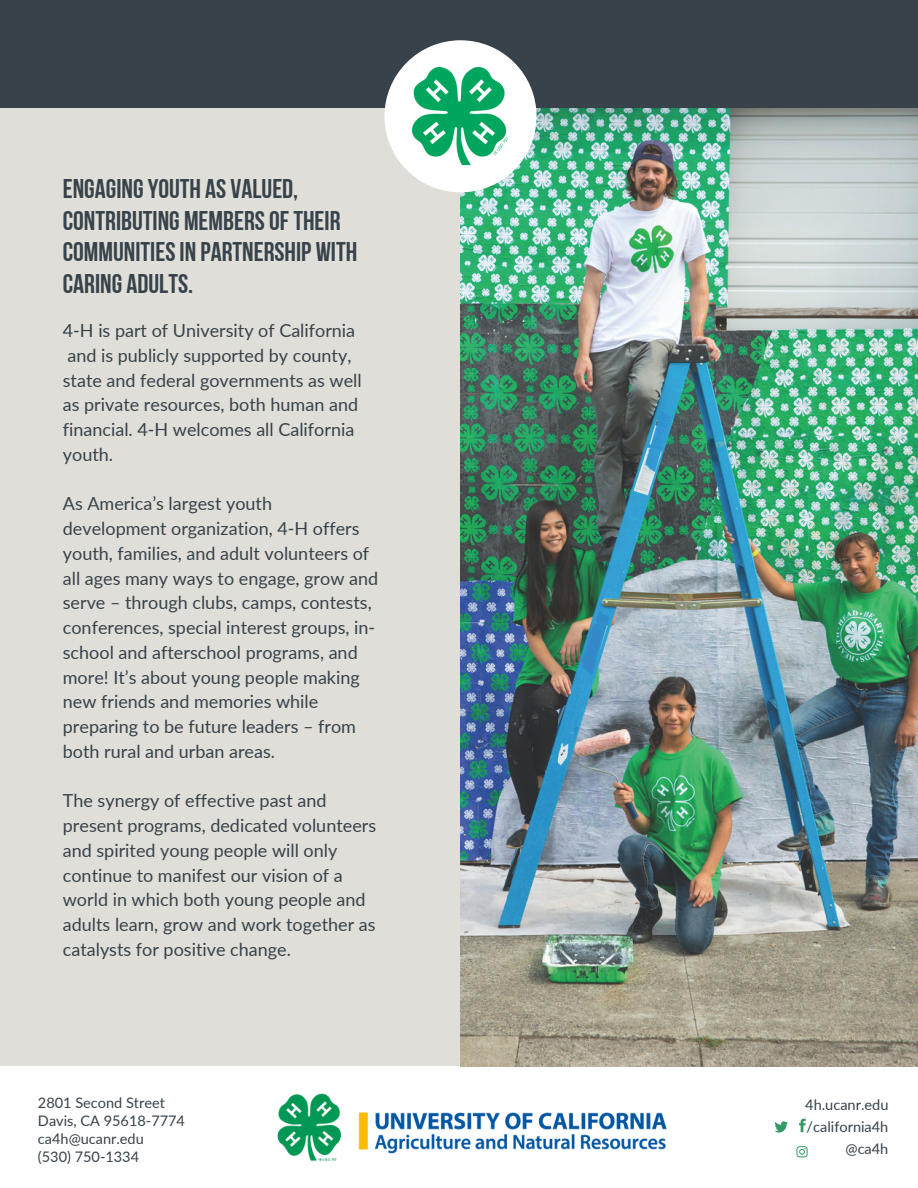
<style>
.page{position:relative;width:918px;height:1188px;background:#fff}
.page>*{position:absolute;margin:0;border:0;box-sizing:border-box;transform-origin:0 0}
.t1{font:27px/31.5px "Bebas Neue Cyrillic";color:#37424a}
.t2{font:18px/24.8px "Lato";color:#37424a}
.t3{font:14.55px/17.7px "Lato";color:#37424a;text-align:right}
</style>
<div class="page">
<img style="left:460px;top:108px;width:458px;height:958px">
<div style="left:0;top:0;width:460px;height:1066px;background:#e0ded8"></div>
<div style="left:0;top:0;width:918px;height:108px;background:#37424a"></div>
<div style="left:384px;top:40px;width:153px;height:152px;background:#fff;border-radius:50%"></div>
<img style="left:412px;top:68px;width:96px;height:97px">
<svg style="left:799px;top:1119px;width:7px;height:13px"></svg>
<svg style="left:796px;top:1146px;width:12px;height:11px"></svg>
<svg style="left:774px;top:1121px;width:14px;height:12px"></svg>
<img style="left:277px;top:1093px;width:390px;height:68px">
<h1 class="t1" style="left:63px;top:176px;width:296px">ENGAGINGYOUTH AS VALUED,<br>CONTRIBUTING MEMBERSOFTHEIR<br>COMMUNITIESIN PARTNERSHIP WITH<br>CARING ADULTS.</h1>
<p class="t2" style="left:63px;top:318px;width:300px">4-H is part of University of California and is publicly supported by county, state and federal governments as well as private resources, both human and financial. 4-H welcomes all California youth.</p>
<p class="t2" style="left:63px;top:491px;width:317px">As America’s largest youth development organization, 4-H offers youth, families, and adult volunteers of all ages many ways to engage, grow and serve – through clubs, camps, contests, conferences, special interest groups, in&shy;school and afterschool programs, and more! It’s about young people making new friends and memories while preparing to be future leaders – from both rural and urban areas.</p>
<p class="t2" style="left:63px;top:788px;width:315px">The synergy of effective past and present programs, dedicated volunteers and spirited young people will only continue to manifest our vision of a world in which both young people and adults learn, grow and work together as catalysts for positive change.</p>
<p class="t3" style="left:38px;top:1094px;width:149px;text-align:left">2801 Second Street<br>Davis, CA 95618-7774 ca4h@ucanr.edu<br>(530) 750-1334</p>
<p class="t3" style="left:805px;top:1094px;width:85px;line-height:21.9px">4h.ucanr.edu /california4h @ca4h</p>
</div>
